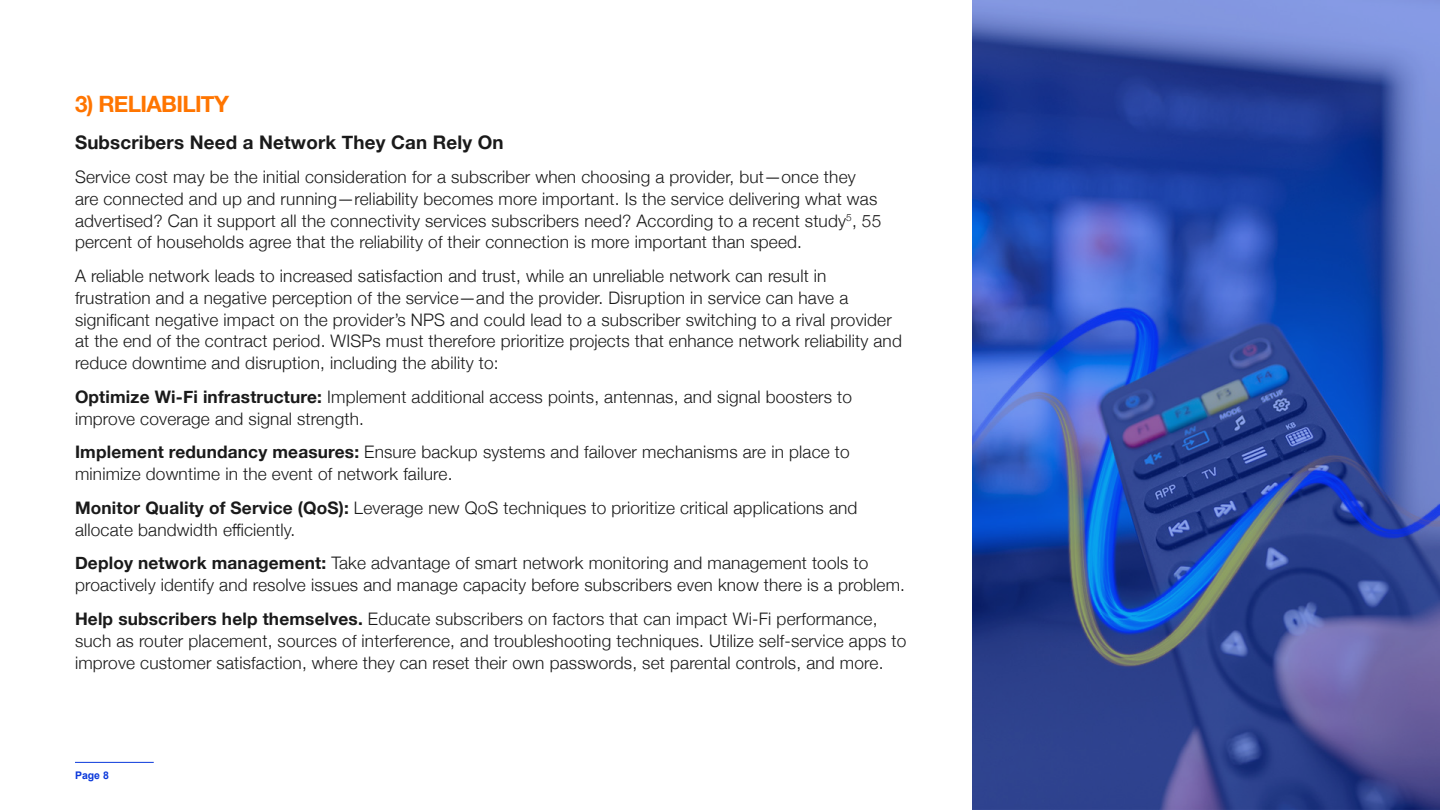
<style>
.page{position:relative;width:1440px;height:810px;background:#fff}
.page>*{position:absolute;margin:0;border:0;box-sizing:border-box;transform-origin:0 0}
.t1{font:700 22.5px "Helvetica Neue";letter-spacing:-.03em;color:#ff7500}
.t2{font:700 18.75px "Helvetica Neue";letter-spacing:.01em;color:#1a1a1a}
.t3{font:300 17.25px/21.8px "Helvetica Neue";letter-spacing:.01em;color:#1a1a1a}
.t4{font:700 10.5px "Arial";color:#0a38db}
.s1{font-weight:700}
</style>
<div class="page">
<hr style="left:75px;top:762px;width:79px;height:1px;background:#0a38db">
<img style="left:972px;top:0;width:467px;height:810px">
<h1 class="t1" style="left:75px;top:86px;width:156px">3) RELIABILITY</h1>
<p class="t2" style="left:75px;top:128px;width:430px">Subscribers Need a Network They Can Rely On</p>
<p class="t3" style="left:75px;top:165px;width:808px">Service cost may be the initial consideration for a subscriber when choosing a provider, but—once they are connected and up and running—reliability becomes more important. Is the service delivering what was advertised? Can it support all the connectivity services subscribers need? According to a recent study<sup>5</sup>, 55 percent of households agree that the reliability of their connection is more important than speed.</p>
<p class="t3" style="left:75px;top:264px;width:828px">A reliable network leads to increased satisfaction and trust, while an unreliable network can result in frustration and a negative perception of the service—and the provider. Disruption in service can have a significant negative impact on the provider’s NPS and could lead to a subscriber switching to a rival provider at the end of the contract period. WISPs must therefore prioritize projects that enhance network reliability and reduce downtime and disruption, including the ability to:</p>
<p class="t3" style="left:75px;top:385px;width:779px"><span class="s1">Optimize Wi-Fi infrastructure:</span> Implement additional access points, antennas, and signal boosters to improve coverage and signal strength.</p>
<p class="t3" style="left:75px;top:440px;width:776px"><span class="s1">Implement redundancy measures:</span> Ensure backup systems and failover mechanisms are in place to minimize downtime in the event of network failure.</p>
<p class="t3" style="left:75px;top:496px;width:784px"><span class="s1">Monitor Quality of Service (QoS):</span> Leverage new QoS techniques to prioritize critical applications and allocate bandwidth efficiently.</p>
<p class="t3" style="left:75px;top:551px;width:832px"><span class="s1">Deploy network management:</span> Take advantage of smart network monitoring and management tools to proactively identify and resolve issues and manage capacity before subscribers even know there is a problem.</p>
<p class="t3" style="left:75px;top:607px;width:833px"><span class="s1">Help subscribers help themselves.</span> Educate subscribers on factors that can impact Wi-Fi performance, such as router placement, sources of interference, and troubleshooting techniques. Utilize self-service apps to improve customer satisfaction, where they can reset their own passwords, set parental controls, and more.</p>
<p class="t4" style="left:75px;top:769px;width:35px">Page 8</p>
</div>
